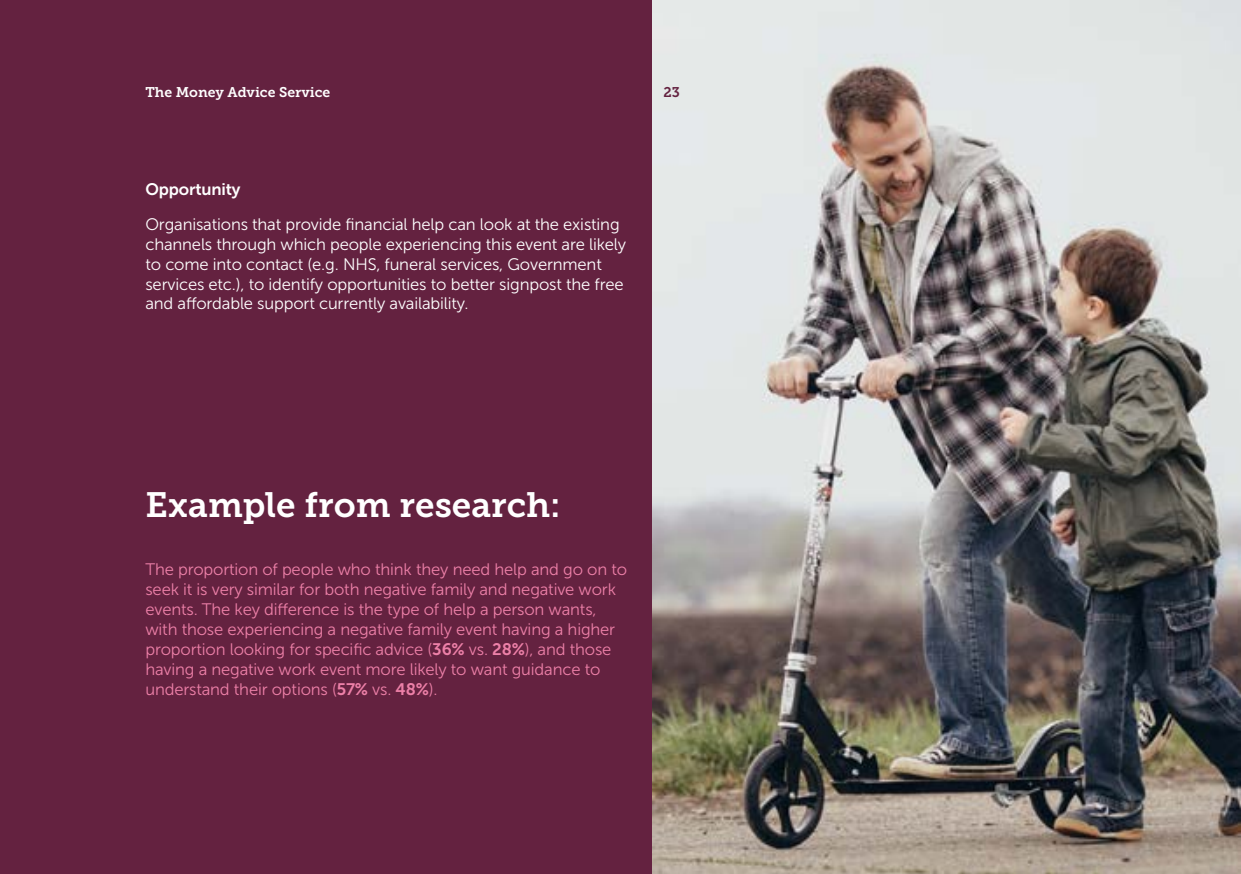
<style>
.page{position:relative;width:1241px;height:874px;background:#fff}
.page>*{position:absolute;margin:0;border:0;box-sizing:border-box;transform-origin:0 0}
.t1{font:35px "Museo Slab 700";color:#fff}
.t2{font:16.62px/19.9px "Museo Sans 300";letter-spacing:-.01em;color:#ed80a8}
.t3{font:16.62px/19.9px "Museo Sans 300";letter-spacing:-.01em;color:#fff}
.t4{font:16.62px "Museo Sans 700";letter-spacing:-.01em;color:#fff}
.t5{font:14px "Museo Slab 700";color:#fff}
.t6{font:14px "Museo Slab 700";color:#642240}
.s1{font-family:"Museo Sans 700"}
</style>
<div class="page">
<div style="left:0;top:0;width:652px;height:873px;background:#642240"></div>
<img style="left:652px;top:0;width:588px;height:873px">
<p class="t5" style="left:145px;top:85px;width:186px">The Money Advice Service</p>
<p class="t6" style="left:663px;top:85px;width:18px">23</p>
<p class="t4" style="left:145px;top:180px;width:97px">Opportunity</p>
<p class="t3" style="left:145px;top:214px;width:482px">Organisations that provide financial help can look at the existing channels through which people experiencing this event are likely to come into contact (e.g. NHS, funeral services, Government services etc.), to identify opportunities to better signpost the free and affordable support currently availability.</p>
<h1 class="t1" style="left:145px;top:484px;width:416px">Example from research:</h1>
<p class="t2" style="left:145px;top:559px;width:483px">The proportion of people who think they need help and go on to seek it is very similar for both negative family and negative work events. The key difference is the type of help a person wants, with those experiencing a negative family event having a higher proportion looking for specific advice (<span class="s1">36%</span> vs. <span class="s1">28%</span>), and those having a negative work event more likely to want guidance to understand their options (<span class="s1">57%</span> vs. <span class="s1">48%</span>).</p>
</div>
